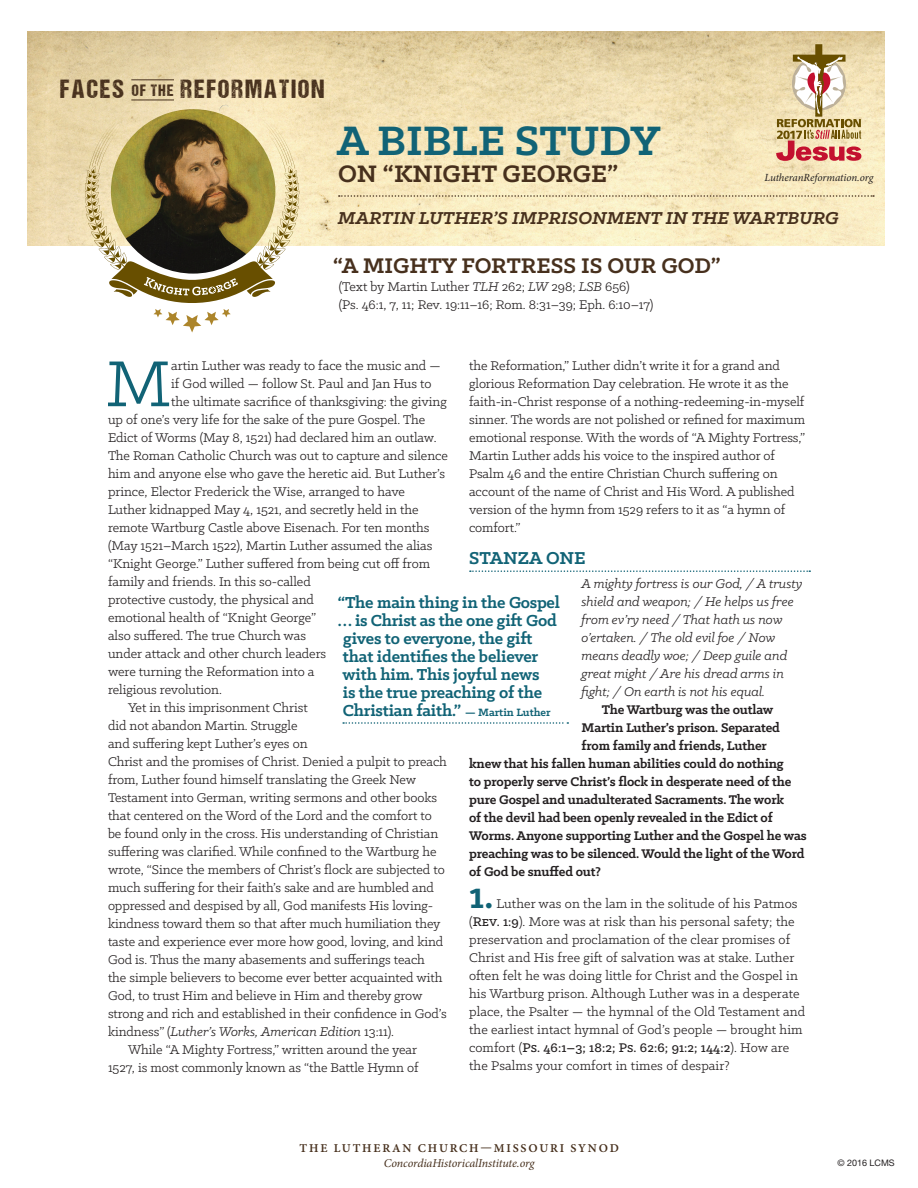
<style>
.page{position:relative;width:918px;height:1188px;background:#fff}
.page>*{position:absolute;margin:0;border:0;box-sizing:border-box;transform-origin:0 0}
.text_no_indent{font:73.35px "Klinic Slab";color:#116376}
.body{font:700 46.5px "Klinic Slab";color:#116376}
.number_para{font:700 40.5px "Klinic Slab";color:#116376}
.body-2{font:700 27px "Klinic Slab";color:#47301d}
.t1{font:26.4px "DCC Ash";letter-spacing:.08em;color:#47301d}
.body-3{font:700 24px "Klinic Slab";color:#47301d}
.body-4{font:italic 700 19.5px "Klinic Slab";color:#47301d}
.subhead{font:700 19.5px "Klinic Slab";color:#116376}
.subhead-2{font:700 18px "Klinic Slab";letter-spacing:-.01em;color:#116376}
.text{font:14.25px/18px "Klinic Slab";letter-spacing:-.005em;color:#231f20}
.text_no_indent-2{font:14.25px "Klinic Slab";color:#231f20}
.number_para-2{font:14.25px/18px "Klinic Slab";letter-spacing:.01em;color:#231f20}
.text-2{font:700 14.25px "Klinic Slab";letter-spacing:-.01em;color:#231f20}
.text_no_indent-3{font:italic 14.25px/18px "Klinic Slab";color:#231f20}
.t2{font:italic 12px "Minion Pro";letter-spacing:-.01em;color:#47301d}
.t3{font:12px "Minion Pro Semibold Capt";letter-spacing:.15em;color:#47301d}
.t4{font:italic 10.95px "Minion Pro";letter-spacing:-.01em;color:#231f20}
.text-3{font:9px "Helvetica Neue LT Std";color:#231f20}
.s1{font-size:16.5px}
.s2{font-style:italic}
.s3{font-size:12px}
.s4{font-weight:500}
</style>
<div class="page">
<img style="left:27px;top:31px;width:858px;height:214px">
<svg style="left:339px;top:195px;width:535px;height:2px"></svg>
<svg style="left:776px;top:44px;width:85px;height:117px;background:#d7b594"></svg>
<hr style="left:131px;top:79px;width:43px;height:1px;background:#47301d">
<hr style="left:131px;top:100px;width:43px;height:1px;background:#47301d">
<svg style="left:470px;top:570px;width:340px;height:2px"></svg>
<svg style="left:84px;top:118px;width:216px;height:214px"></svg>
<svg style="left:343px;top:722px;width:225px;height:2px"></svg>
<p class="t1" style="left:60px;top:75px;width:266px">FACES <span class="s1">OF THE</span> REFORMATION</p>
<p class="body" style="left:337px;top:110px;width:325px">A BIBLE STUDY</p>
<p class="body-2" style="left:338px;top:156px;width:281px">ON “KNIGHT GEORGE”</p>
<p class="body-4" style="left:338px;top:205px;width:502px">MARTIN LUTHER’S IMPRISONMENT IN THE WARTBURG</p>
<p class="body-3" style="left:333px;top:250px;width:389px">“A MIGHTY FORTRESS IS OUR GOD”</p>
<p class="text" style="left:339px;top:277px;width:292px">(Text by Martin Luther <span class="s2">TLH</span> 262; <span class="s2">LW</span> 298; <span class="s2">LSB</span> 656)</p>
<p class="text" style="left:339px;top:295px;width:316px">(Ps. 46:1, 7, 11; Rev. 19:11–16; Rom. 8:31–39; Eph. 6:10–17)</p>
<p class="t4" style="left:764px;top:170px;width:110px">LutheranReformation.org</p>
<p class="text_no_indent" style="left:106px;top:337px;width:67px">M</p>
<p class="text_no_indent-2" style="left:171px;top:357px;width:271px">artin Luther was ready to face the music and —</p>
<p class="text" style="left:469px;top:356px;width:338px">the Reformation,” Luther didn’t write it for a grand and glorious Reformation Day celebration. He wrote it as the faith-in-Christ response of a nothing-redeeming-in-myself sinner. The words are not polished or refined for maximum emotional response. With the words of “A Mighty Fortress,” Martin Luther adds his voice to the inspired author of Psalm 46 and the entire Christian Church suffering on account of the name of Christ and His Word. A published version of the hymn from 1529 refers to it as “a hymn of comfort.”</p>
<p class="subhead" style="left:469px;top:545px;width:118px">STANZA ONE</p>
<p class="text_no_indent-3" style="left:582px;top:575px;width:222px">A mighty fortress is our God, / A trusty shield and weapon; / He helps us free from ev’ry need / That hath us now o’ertaken. / The old evil foe / Now means deadly woe; / Deep guile and great might / Are his dread arms in fight; / On earth is not his equal.</p>
<p class="text-2" style="left:602px;top:701px;width:173px">The Wartburg was the outlaw</p>
<p class="text-2" style="left:582px;top:719px;width:200px">Martin Luther’s prison. Separated</p>
<p class="text-2" style="left:582px;top:737px;width:187px">from family and friends, Luther</p>
<p class="text-2" style="left:469px;top:755px;width:316px">knew that his fallen human abilities could do nothing</p>
<p class="text-2" style="left:469px;top:773px;width:324px">to properly serve Christ’s flock in desperate need of the</p>
<p class="text-2" style="left:469px;top:791px;width:317px">pure Gospel and unadulterated Sacraments. The work</p>
<p class="text-2" style="left:469px;top:809px;width:305px">of the devil had been openly revealed in the Edict of</p>
<p class="text-2" style="left:469px;top:827px;width:339px">Worms. Anyone supporting Luther and the Gospel he was</p>
<p class="text-2" style="left:469px;top:845px;width:337px">preaching was to be silenced. Would the light of the Word</p>
<p class="text-2" style="left:469px;top:863px;width:134px">of God be snuffed out?</p>
<p class="number_para" style="left:469px;top:869px;width:26px">1.</p>
<p class="text_no_indent-2" style="left:171px;top:375px;width:262px">if God willed — follow St. Paul and Jan Hus to</p>
<p class="text_no_indent-2" style="left:171px;top:393px;width:277px">the ultimate sacrifice of thanksgiving: the giving</p>
<p class="text_no_indent-2" style="left:108px;top:411px;width:319px">up of one’s very life for the sake of the pure Gospel. The</p>
<p class="text_no_indent-2" style="left:108px;top:429px;width:330px">Edict of Worms (May 8, 1521) had declared him an outlaw.</p>
<p class="text_no_indent-2" style="left:108px;top:447px;width:341px">The Roman Catholic Church was out to capture and silence</p>
<p class="text_no_indent-2" style="left:108px;top:465px;width:339px">him and anyone else who gave the heretic aid. But Luther’s</p>
<p class="text_no_indent-2" style="left:108px;top:483px;width:299px">prince, Elector Frederick the Wise, arranged to have</p>
<p class="text_no_indent-2" style="left:108px;top:501px;width:312px">Luther kidnapped May 4, 1521, and secretly held in the</p>
<p class="text_no_indent-2" style="left:108px;top:519px;width:323px">remote Wartburg Castle above Eisenach. For ten months</p>
<p class="text_no_indent-2" style="left:108px;top:537px;width:326px">(May 1521–March 1522), Martin Luther assumed the alias</p>
<p class="text_no_indent-2" style="left:108px;top:555px;width:324px">“Knight George.” Luther suffered from being cut off from</p>
<p class="text_no_indent-2" style="left:108px;top:573px;width:204px">family and friends. In this so-called</p>
<p class="text_no_indent-2" style="left:108px;top:591px;width:207px">protective custody, the physical and</p>
<p class="text_no_indent-2" style="left:108px;top:609px;width:210px">emotional health of “Knight George”</p>
<p class="text_no_indent-2" style="left:108px;top:627px;width:199px">also suffered. The true Church was</p>
<p class="text_no_indent-2" style="left:108px;top:645px;width:220px">under attack and other church leaders</p>
<p class="text_no_indent-2" style="left:108px;top:663px;width:208px">were turning the Reformation into a</p>
<p class="text_no_indent-2" style="left:108px;top:681px;width:115px">religious revolution.</p>
<p class="text" style="left:108px;top:698px;width:340px;text-indent:20px">Yet in this imprisonment Christ<br>did not abandon Martin. Struggle<br>and suffering kept Luther’s eyes on<br>Christ and the promises of Christ. Denied a pulpit to preach from, Luther found himself translating the Greek New Testament into German, writing sermons and other books that centered on the Word of the Lord and the comfort to be found only in the cross. His understanding of Christian suffering was clarified. While confined to the Wartburg he wrote, “Since the members of Christ’s flock are subjected to much suffering for their faith’s sake and are humbled and oppressed and despised by all, God manifests His loving&shy;kindness toward them so that after much humiliation they taste and experience ever more how good, loving, and kind God is. Thus the many abasements and sufferings teach<br>the simple believers to become ever better acquainted with God, to trust Him and believe in Him and thereby grow strong and rich and established in their confidence in God’s kindness” (<span class="s2">Luther’s Works, American Edition</span> 13:11).</p>
<p class="text" style="left:108px;top:1040px;width:312px;text-align:right">While “A Mighty Fortress,” written around the year<br>1527, is most commonly known as “the Battle Hymn of</p>
<p class="subhead-2" style="left:338px;top:590px;width:224px">“The main thing in the Gospel</p>
<p class="subhead-2" style="left:338px;top:608px;width:221px">… is Christ as the one gift God</p>
<p class="subhead-2" style="left:343px;top:626px;width:191px">gives to everyone, the gift</p>
<p class="subhead-2" style="left:343px;top:644px;width:197px">that identifies the believer</p>
<p class="subhead-2" style="left:343px;top:662px;width:198px">with him. This joyful news</p>
<p class="subhead-2" style="left:343px;top:680px;width:201px">is the true preaching of the</p>
<p class="subhead-2" style="left:343px;top:698px;width:209px">Christian faith.” <span class="s3">— Martin Luther</span></p>
<p class="number_para-2" style="left:469px;top:894px;width:338px;text-indent:27px">Luther was on the lam in the solitude of his Patmos (<span class="s4">Rev. 1:9</span>). More was at risk than his personal safety; the preservation and proclamation of the clear promises of Christ and His free gift of salvation was at stake. Luther often felt he was doing little for Christ and the Gospel in his Wartburg prison. Although Luther was in a desperate place, the Psalter — the hymnal of the Old Testament and the earliest intact hymnal of God’s people — brought him comfort (<span class="s4">Ps. 46:1–3; 18:2; Ps. 62:6; 91:2; 144:2</span>). How are the Psalms your comfort in times of despair?</p>
<p class="t3" style="left:300px;top:1140px;width:321px">THE LUTHERAN CHURCH—MISSOURI SYNOD</p>
<p class="t2" style="left:384px;top:1155px;width:152px">ConcordiaHistoricalInstitute.org</p>
<p class="text-3" style="left:838px;top:1157px;width:59px">© 2016 LCMS</p>
</div>
